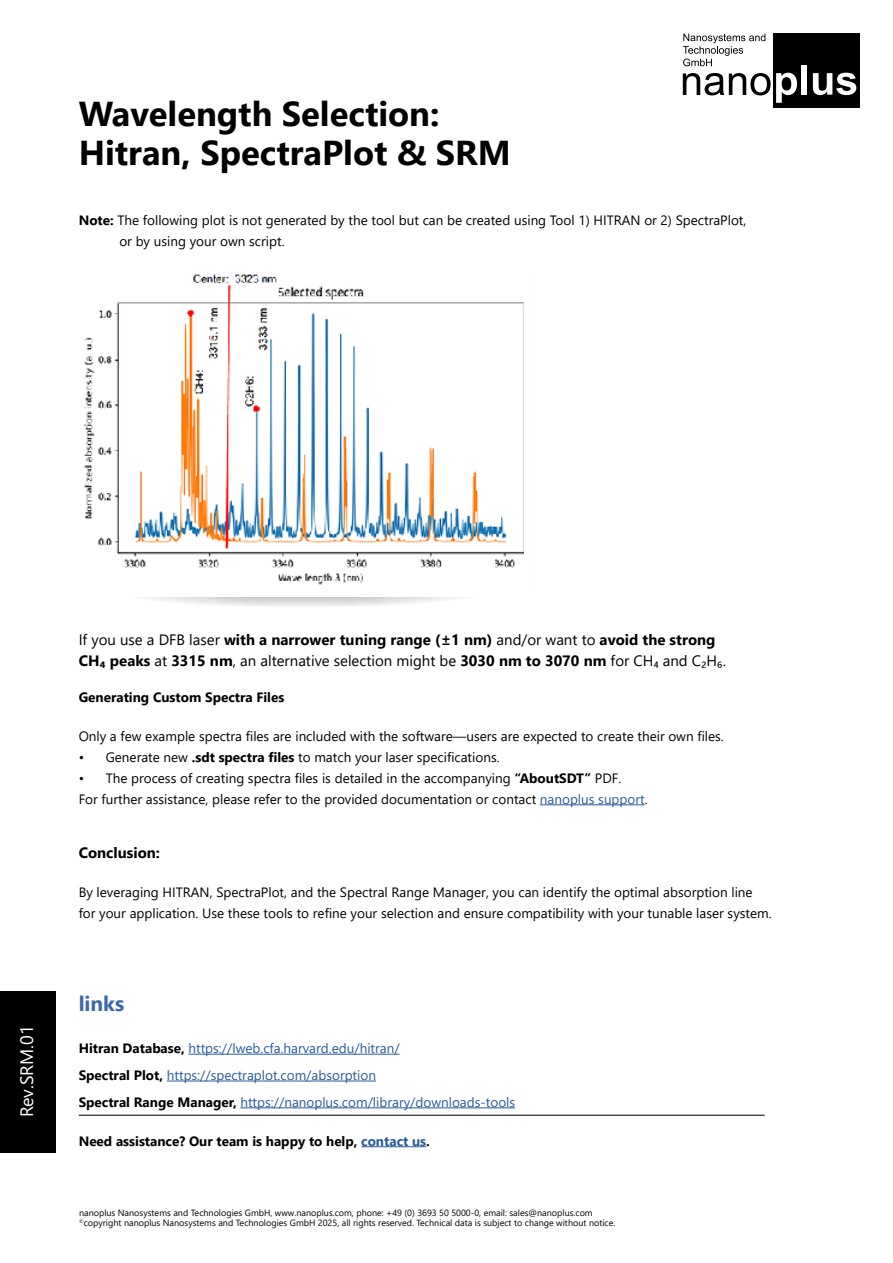
<style>
.page{position:relative;width:893px;height:1263px;background:#fff}
.page>*{position:absolute;margin:0;border:0;box-sizing:border-box;transform-origin:0 0}
.t1{font:700 34.5px/39px "Segoe UI";color:#000}
.t2{font:700 21px "Segoe UI";color:#3c69a9}
.t3{font:18px "Segoe UI";color:#fff}
.t4{font:15px/21px "Segoe UI";color:#000}
.t5{font:700 15px "Segoe UI";color:#000}
.t6{font:13.5px/21px "Segoe UI";color:#000}
.t7{font:13.5px/26.8px "Segoe UI";color:#275b9b}
.t8{font:700 13.5px "Segoe UI";color:#000}
.t9{font:9px/10.8px "Segoe UI";color:#000}
.s1{font-weight:700}
.s2{color:#275b9b}
.s3{font-weight:700;color:#000}
</style>
<div class="page">
<hr style="left:540px;top:804px;width:105px;height:1px;background:#275b9b">
<hr style="left:361px;top:1146px;width:65px;height:1px;background:#275b9b">
<hr style="left:79px;top:1115px;width:686px;height:1px;background:#000">
<hr style="left:188px;top:1054px;width:212px;height:1px;background:#275b9b">
<hr style="left:167px;top:1081px;width:209px;height:1px;background:#275b9b">
<hr style="left:240px;top:1107px;width:275px;height:1px;background:#275b9b">
<div style="left:0;top:991px;width:56px;height:161px;background:#000"></div>
<div style="left:773px;top:34px;width:86px;height:74px;background:#000"></div>
<svg style="left:683px;top:73px;width:114px;height:30px"></svg>
<div style="left:801px;top:65px;width:6px;height:30px;background:#fff"></div>
<svg style="left:813px;top:73px;width:43px;height:22px"></svg>
<svg style="left:683px;top:34px;width:82px;height:32px"></svg>
<svg style="left:100px;top:568px;width:404px;height:40px"></svg>
<div style="left:89px;top:514px;width:436px;height:83px;background:#fff"></div>
<img style="left:84px;top:274px;width:441px;height:311px">
<h1 class="t1" style="left:79px;top:92px;width:434px">Wavelength Selection:<br>Hitran, SpectraPlot &amp; SRM</h1>
<p class="t6" style="left:119px;top:208px;width:629px;text-indent:-41px"><span class="s1">Note:</span> The following plot is not generated by the tool but can be created using Tool 1) HITRAN or 2) SpectraPlot, or by using your own script.</p>
<h3 class="t3" style="left:10px;top:1117px;width:93px;rotate:-90deg">Rev.SRM.01</h3>
<p class="t4" style="left:79px;top:627px;width:649px">If you use a DFB laser <span class="s1">with a narrower tuning range (±1 nm)</span> and/or want to <span class="s1">avoid the strong<br>CH₄ peaks</span> at <span class="s1">3315 nm</span>, an alternative selection might be <span class="s1">3030 nm to 3070 nm</span> for CH₄ and C₂H₆.</p>
<p class="t8" style="left:79px;top:684px;width:207px">Generating Custom Spectra Files</p>
<p class="t6" style="left:79px;top:724px;width:647px">Only a few example spectra files are included with the software—users are expected to create their own files.</p>
<p class="t6" style="left:79px;top:745px;width:422px">• Generate new <span class="s1">.sdt spectra files</span> to match your laser specifications.</p>
<p class="t6" style="left:79px;top:766px;width:570px">• The process of creating spectra files is detailed in the accompanying <span class="s1">“AboutSDT”</span> PDF.<br>For further assistance, please refer to the provided documentation or contact <span class="s2">nanoplus support</span>.</p>
<p class="t5" style="left:79px;top:838px;width:83px">Conclusion:</p>
<p class="t6" style="left:79px;top:880px;width:695px">By leveraging HITRAN, SpectraPlot, and the Spectral Range Manager, you can identify the optimal absorption line for your application. Use these tools to refine your selection and ensure compatibility with your tunable laser system.</p>
<h2 class="t2" style="left:79px;top:983px;width:47px">links</h2>
<p class="t7" style="left:79px;top:1033px;width:438px"><span class="s3">Hitran Database,</span> https://lweb.cfa.harvard.edu/hitran/<br><span class="s3">Spectral Plot,</span> https://spectraplot.com/absorption<br><span class="s3">Spectral Range Manager,</span> https://nanoplus.com/library/downloads-tools</p>
<p class="t8" style="left:79px;top:1128px;width:353px">Need assistance? Our team is happy to help, <span class="s2">contact us</span>.</p>
<p class="t9" style="left:79px;top:1206px;width:538px">nanoplus Nanosystems and Technologies GmbH, www.nanoplus.com, phone: +49 (0) 3693 50 5000-0, email: sales@nanoplus.com <sup>©</sup>copyright nanoplus Nanosystems and Technologies GmbH 2025, all rights reserved. Technical data is subject to change without notice.</p>
</div>
